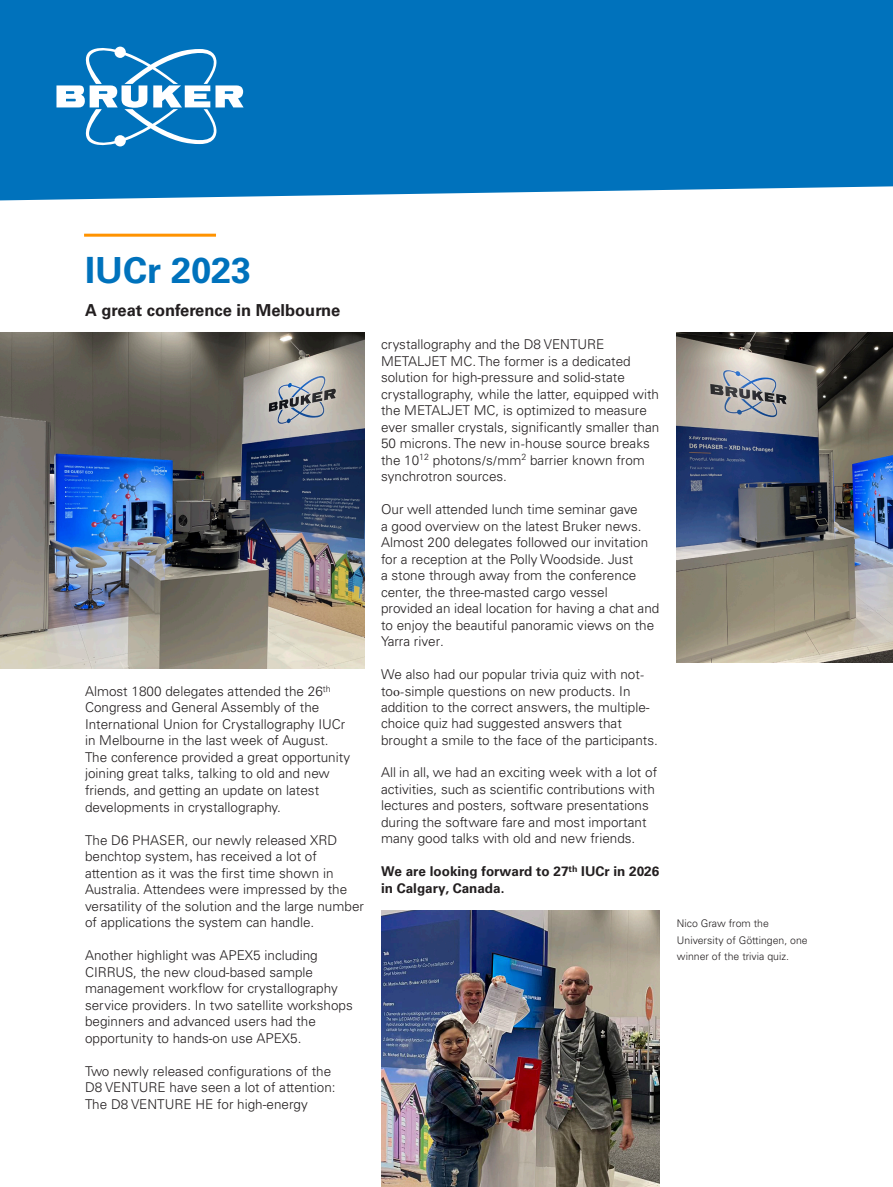
<style>
.page{position:relative;width:893px;height:1187px;background:#fff}
.page>*{position:absolute;margin:0;border:0;box-sizing:border-box;transform-origin:0 0}
.t1{font:700 36px "Univers LT Std";color:#0072bc}
.t2{font:700 16.5px "Univers LT Std";color:#231f20}
.t3{font:300 13.5px/16.5px "Univers LT Std";color:#231f20}
.t4{font:700 13.5px/16.5px "Univers LT Std";color:#231f20}
.t5{font:300 10.5px/16.5px "Univers LT Std";color:#231f20}
.s1{font-family:"Minion Pro";font-weight:400}
</style>
<div class="page">
<div style="left:0;top:0;width:893px;height:200px;background:#0072bc"></div>
<svg style="left:56px;top:47px;width:188px;height:99px"></svg>
<hr style="left:84px;top:234px;width:132px;height:3px;background:#ff9300">
<img style="left:0;top:333px;width:364px;height:335px">
<img style="left:677px;top:333px;width:216px;height:330px">
<img style="left:381px;top:910px;width:279px;height:276px">
<p class="t1" style="left:85px;top:249px;width:168px">IUCr 2023</p>
<p class="t2" style="left:85px;top:301px;width:257px">A great conference in Melbourne</p>
<p class="t3" style="left:85px;top:683px;width:267px">Almost 1800 delegates attended the 26<sup>th </sup>Congress and General Assembly of the International Union for Crystallography IUCr in Melbourne in the last week of August.<br>The conference provided a great opportunity joining great talks, talking to old and new friends, and getting an update on latest developments in crystallography.</p>
<p class="t3" style="left:85px;top:831px;width:280px">The D6 PHASER, our newly released XRD benchtop system<span class="s1">,</span> has received a lot of attention as it was the first time shown in Australia. Attendees were impressed by the versatility of the solution and the large number of applications the system can handle.</p>
<p class="t3" style="left:85px;top:947px;width:269px">Another highlight was APEX5 including CIRRUS, the new cloud-based sample management workflow for crystallography service providers. In two satellite workshops beginners and advanced users had the opportunity to hands-on use APEX5.</p>
<p class="t3" style="left:85px;top:1062px;width:252px">Two newly released configurations of the<br>D8 VENTURE have seen a lot of attention:<br>The D8 VENTURE HE for high-energy</p>
<p class="t3" style="left:381px;top:336px;width:280px">crystallography and the D8 VENTURE METALJET MC. The former is a dedicated solution for high-pressure and solid-state crystallography, while the latter, equipped with the METALJET MC, is optimized to measure ever smaller crystals, significantly smaller than 50 microns. The new in<span class="s1">-</span>house source breaks the 10<sup>12</sup> photons<span class="s1">/</span>s<span class="s1">/</span>mm<sup>2</sup> barrier known from synchrotron sources.</p>
<p class="t3" style="left:381px;top:501px;width:280px">Our well attended lunch time seminar gave<br>a good overview on the latest Bruker news.<br>Almost 200 delegates followed our invitation for a reception at the Polly Woodside. Just<br>a stone through away from the conference center, the three-masted cargo vessel provided an ideal location for having a chat and to enjoy the beautiful panoramic views on the Yarra river.</p>
<p class="t3" style="left:381px;top:666px;width:278px">We also had our popular trivia quiz with not&shy;to<span class="s1">o-</span>simple questions on new products. In addition to the correct answers<span class="s1">,</span> the multiple&shy;choice quiz had suggested answers that brought a smile to the face of the participants.</p>
<p class="t3" style="left:381px;top:764px;width:278px">All in all<span class="s1">,</span> we had an exciting week with a lot of activities, such as scientific contributions with lectures and posters, software presentations during the software fare and most important many good talks with old and new friends.</p>
<p class="t4" style="left:381px;top:863px;width:280px">We are looking forward to 27<sup>th</sup> IUCr in 2026 in Calgary, Canada.</p>
<p class="t5" style="left:677px;top:915px;width:132px">Nico Graw from the<br>University of Göttingen, one winner of the trivia quiz.</p>
</div>
